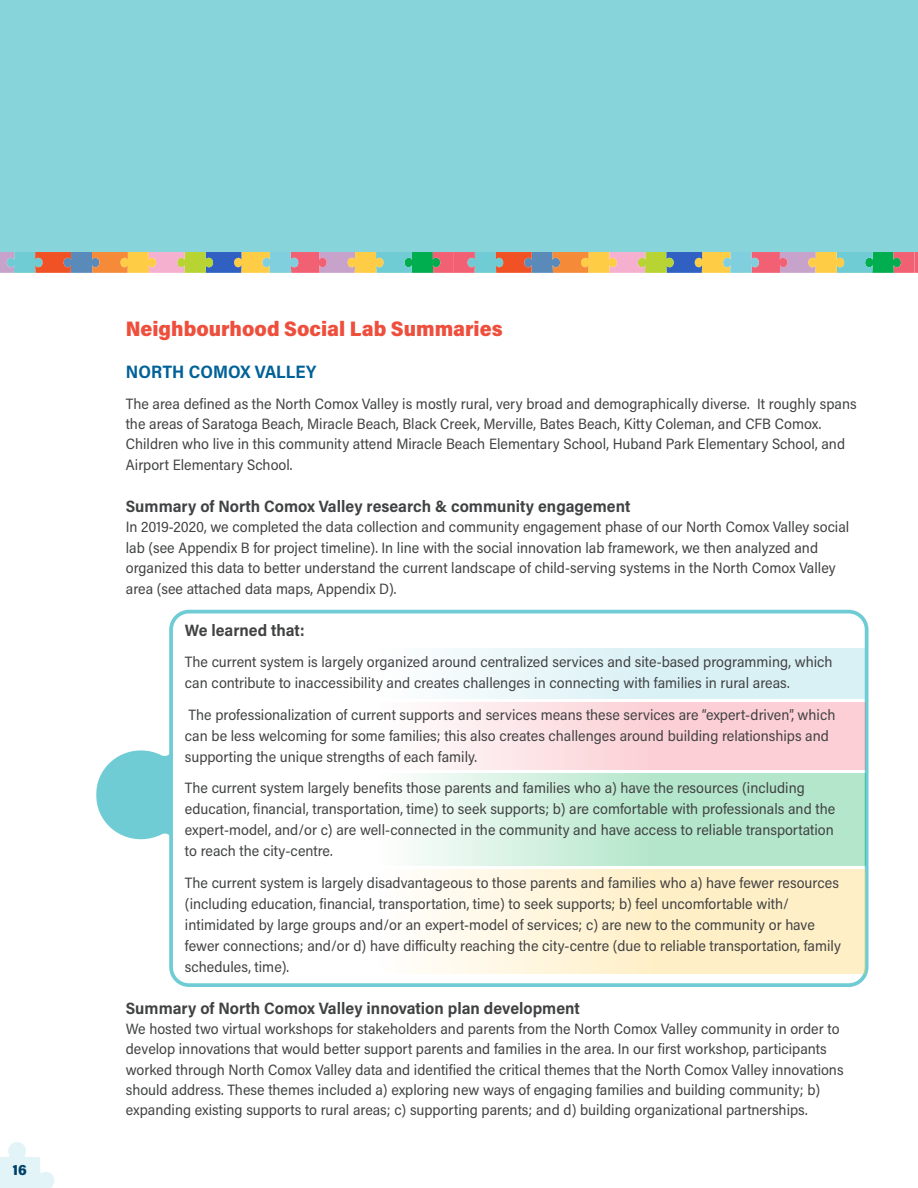
<style>
.page{position:relative;width:918px;height:1188px;background:#fff}
.page>*{position:absolute;margin:0;border:0;box-sizing:border-box;transform-origin:0 0}
.t1{font:900 21px "Acumin Pro Semi Cond";color:#ee4f3d}
.t2{font:700 18px "Acumin Pro Semi Cond";letter-spacing:.005em;color:#006198}
.t3{font:700 16.5px "Acumin Pro Semi Cond";color:#414243}
.t4{font:15px/21px "Acumin Pro Semi Cond";color:#414243}
.t5{font:900 15px "Acumin Pro Semi Cond";color:#00426b}
</style>
<div class="page">
<div style="left:0;top:0;width:918px;height:252px;background:#87d4db"></div>
<svg style="left:0;top:252px;width:918px;height:21px;background:#b4a286"></svg>
<svg style="left:96px;top:615px;width:82px;height:367px"></svg>
<div style="left:171px;top:612px;width:696px;height:373px;background:#fff;border-radius:18px"></div>
<div style="left:169px;top:610px;width:700px;height:377px;border:4px solid #70ccd4;border-radius:18px"></div>
<div style="left:234px;top:648px;width:632px;height:51px;background:linear-gradient(to right,#fff,#cfecf2)"></div>
<div style="left:234px;top:703px;width:632px;height:67px;background:linear-gradient(to right,#fff,#fac3cb)"></div>
<svg style="left:414px;top:774px;width:452px;height:92px;background:#c4ebd6"></svg>
<div style="left:234px;top:870px;width:632px;height:104px;background:linear-gradient(to right,#fff,#ffebb9)"></div>
<svg style="left:0;top:1142px;width:54px;height:46px"></svg>
<p class="t5" style="left:13px;top:1159px;width:16px">16</p>
<h1 class="t1" style="left:126px;top:314px;width:378px">Neighbourhood Social Lab Summaries</h1>
<p class="t2" style="left:126px;top:359px;width:192px">NORTH COMOX VALLEY</p>
<p class="t4" style="left:126px;top:393px;width:732px;line-height:20.5px">The area defined as the North Comox Valley is mostly rural, very broad and demographically diverse. It roughly spans the areas of Saratoga Beach, Miracle Beach, Black Creek, Merville, Bates Beach, Kitty Coleman, and CFB Comox.<br>Children who live in this community attend Miracle Beach Elementary School, Huband Park Elementary School, and Airport Elementary School.</p>
<p class="t3" style="left:126px;top:495px;width:506px">Summary of North Comox Valley research &amp; community engagement</p>
<p class="t4" style="left:126px;top:516px;width:725px;line-height:20.5px">In 2019-2020, we completed the data collection and community engagement phase of our North Comox Valley social lab (see Appendix B for project timeline). In line with the social innovation lab framework, we then analyzed and organized this data to better understand the current landscape of child-serving systems in the North Comox Valley area (see attached data maps, Appendix D).</p>
<p class="t3" style="left:185px;top:619px;width:121px">We learned that:</p>
<p class="t4" style="left:185px;top:651px;width:649px">The current system is largely organized around centralized services and site-based programming, which can contribute to inaccessibility and creates challenges in connecting with families in rural areas.</p>
<p class="t4" style="left:185px;top:704px;width:652px">The professionalization of current supports and services means these services are “expert-driven”, which can be less welcoming for some families; this also creates challenges around building relationships and supporting the unique strengths of each family.</p>
<p class="t4" style="left:185px;top:777px;width:652px">The current system largely benefits those parents and families who a) have the resources (including education, financial, transportation, time) to seek supports; b) are comfortable with professionals and the expert-model, and/or c) are well-connected in the community and have access to reliable transportation to reach the city-centre.</p>
<p class="t4" style="left:185px;top:872px;width:658px">The current system is largely disadvantageous to those parents and families who a) have fewer resources (including education, financial, transportation, time) to seek supports; b) feel uncomfortable with/ intimidated by large groups and/or an expert-model of services; c) are new to the community or have fewer connections; and/or d) have difficulty reaching the city-centre (due to reliable transportation, family schedules, time).</p>
<p class="t3" style="left:126px;top:997px;width:456px">Summary of North Comox Valley innovation plan development</p>
<p class="t4" style="left:126px;top:1018px;width:719px;line-height:20.2px">We hosted two virtual workshops for stakeholders and parents from the North Comox Valley community in order to develop innovations that would better support parents and families in the area. In our first workshop, participants worked through North Comox Valley data and identified the critical themes that the North Comox Valley innovations should address. These themes included a) exploring new ways of engaging families and building community; b) expanding existing supports to rural areas; c) supporting parents; and d) building organizational partnerships.</p>
</div>
